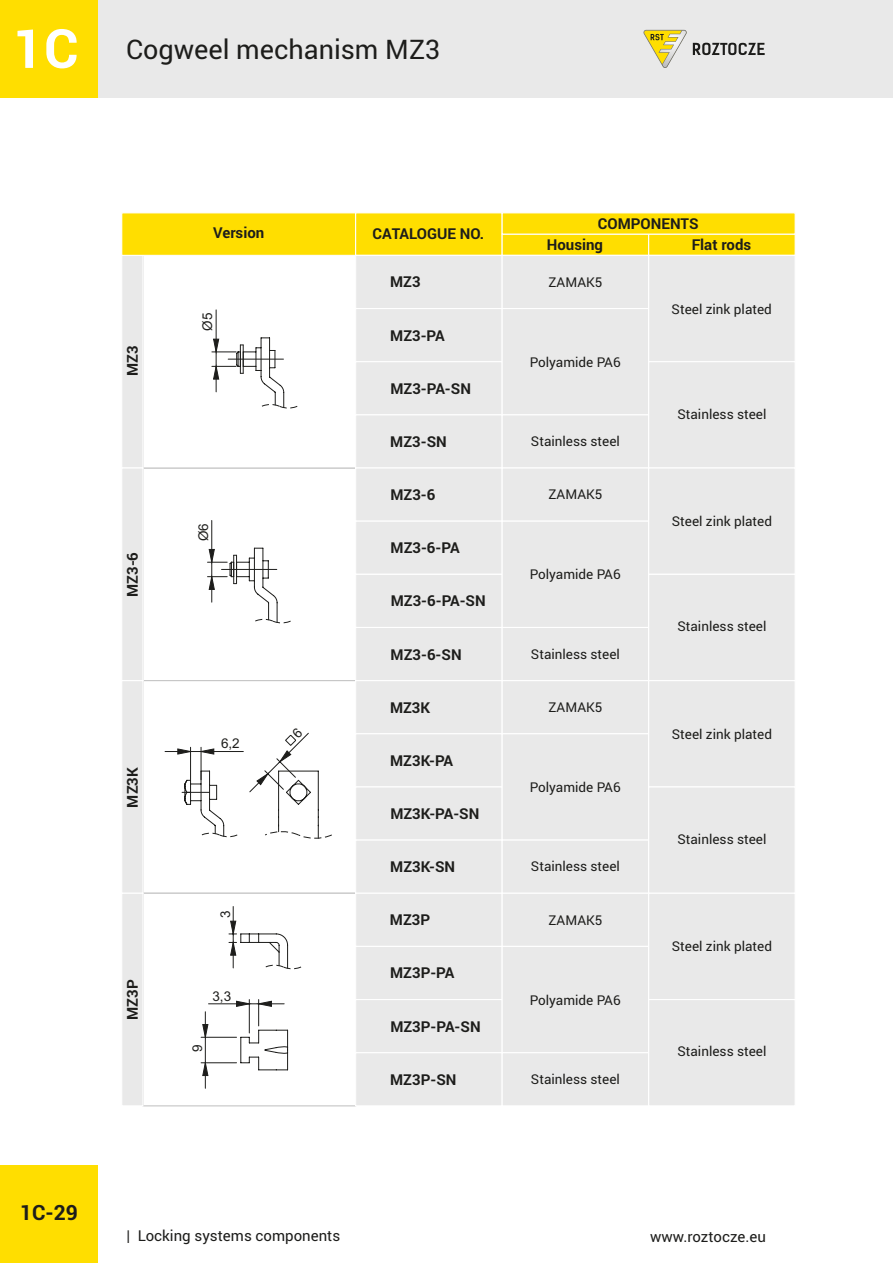
<style>
.page{position:relative;width:893px;height:1263px;background:#fff}
.page>*{position:absolute;margin:0;border:0;box-sizing:border-box;transform-origin:0 0}
.t1{font:700 54px "Roboto";color:#fff}
.t2{font:27px "Roboto";color:#1d1d1b}
.t3{font:700 21px "Roboto";color:#1d1d1b}
.t4{font:700 15px "Roboto";color:#1d1d1b}
.t5{font:15px "Roboto";color:#1d1d1b}
.t6{font:13.5px "Roboto";color:#1d1d1b}
.t7{font:13.5px "Arial";color:#1d1d1b}
</style>
<div class="page">
<div style="left:0;top:0;width:893px;height:98px;background:#e9e9e9"></div>
<svg style="left:643px;top:30px;width:44px;height:38px"></svg>
<svg style="left:693px;top:43px;width:72px;height:12px"></svg>
<div style="left:0;top:1165px;width:98px;height:98px;background:#ffde00"></div>
<div style="left:0;top:0;width:98px;height:98px;background:#ffde00"></div>
<div style="left:142px;top:680px;width:214px;height:214px;background:#fff;border:1px solid #c6c6c6"></div>
<div style="left:142px;top:893px;width:214px;height:213px;background:#fff;border:1px solid #c6c6c6"></div>
<div style="left:142px;top:255px;width:214px;height:214px;background:#fff;border:1px solid #c6c6c6"></div>
<hr style="left:201px;top:747px;width:1px;height:33px;background:#1d1d1b">
<hr style="left:190px;top:747px;width:1px;height:33px;background:#1d1d1b">
<hr style="left:201px;top:751px;width:42px;height:1px;background:#1d1d1b">
<hr style="left:209px;top:1003px;width:40px;height:1px;background:#1d1d1b">
<hr style="left:201px;top:1062px;width:36px;height:1px;background:#1d1d1b">
<hr style="left:201px;top:1037px;width:36px;height:1px;background:#1d1d1b">
<hr style="left:216px;top:310px;width:1px;height:42px;background:#1d1d1b">
<hr style="left:211px;top:520px;width:1px;height:42px;background:#1d1d1b">
<svg style="left:165px;top:748px;width:50px;height:7px"></svg>
<svg style="left:202px;top:1012px;width:7px;height:76px"></svg>
<svg style="left:207px;top:547px;width:84px;height:77px"></svg>
<svg style="left:182px;top:770px;width:56px;height:68px"></svg>
<svg style="left:229px;top:906px;width:73px;height:64px"></svg>
<svg style="left:212px;top:337px;width:86px;height:72px"></svg>
<svg style="left:236px;top:999px;width:52px;height:71px"></svg>
<div style="left:121px;top:255px;width:23px;height:214px;background:#e9e9e9;border:1px solid #fff"></div>
<div style="left:121px;top:467px;width:23px;height:214px;background:#e9e9e9;border:1px solid #fff"></div>
<div style="left:121px;top:680px;width:23px;height:214px;background:#e9e9e9;border:1px solid #fff"></div>
<div style="left:121px;top:893px;width:23px;height:213px;background:#e9e9e9;border:1px solid #fff"></div>
<div style="left:121px;top:212px;width:235px;height:44px;background:#ffde00;border:1px solid #fff"></div>
<div style="left:355px;top:212px;width:148px;height:44px;background:#ffde00;border:1px solid #fff"></div>
<div style="left:355px;top:255px;width:148px;height:54px;background:#e9e9e9;border:1px solid #fff"></div>
<div style="left:355px;top:308px;width:148px;height:54px;background:#e9e9e9;border:1px solid #fff"></div>
<div style="left:355px;top:361px;width:148px;height:54px;background:#e9e9e9;border:1px solid #fff"></div>
<div style="left:355px;top:414px;width:148px;height:55px;background:#e9e9e9;border:1px solid #fff"></div>
<div style="left:502px;top:234px;width:147px;height:22px;background:#ffde00"></div>
<div style="left:648px;top:234px;width:148px;height:22px;background:#ffde00"></div>
<div style="left:502px;top:212px;width:294px;height:23px;background:#ffde00;border:1px solid #fff"></div>
<div style="left:502px;top:255px;width:147px;height:54px;background:#e9e9e9;border:1px solid #fff"></div>
<div style="left:502px;top:308px;width:147px;height:107px;background:#e9e9e9;border:1px solid #fff"></div>
<div style="left:502px;top:414px;width:147px;height:55px;background:#e9e9e9;border:1px solid #fff"></div>
<div style="left:648px;top:255px;width:148px;height:107px;background:#e9e9e9;border:1px solid #fff"></div>
<div style="left:648px;top:361px;width:148px;height:108px;background:#e9e9e9;border:1px solid #fff"></div>
<div style="left:355px;top:467px;width:148px;height:55px;background:#e9e9e9;border:1px solid #fff"></div>
<div style="left:355px;top:521px;width:148px;height:54px;background:#e9e9e9;border:1px solid #fff"></div>
<div style="left:355px;top:574px;width:148px;height:54px;background:#e9e9e9;border:1px solid #fff"></div>
<div style="left:355px;top:627px;width:148px;height:54px;background:#e9e9e9;border:1px solid #fff"></div>
<div style="left:502px;top:467px;width:147px;height:55px;background:#e9e9e9;border:1px solid #fff"></div>
<div style="left:502px;top:521px;width:147px;height:107px;background:#e9e9e9;border:1px solid #fff"></div>
<div style="left:502px;top:627px;width:147px;height:54px;background:#e9e9e9;border:1px solid #fff"></div>
<div style="left:648px;top:467px;width:148px;height:108px;background:#e9e9e9;border:1px solid #fff"></div>
<div style="left:648px;top:574px;width:148px;height:107px;background:#e9e9e9;border:1px solid #fff"></div>
<div style="left:355px;top:680px;width:148px;height:54px;background:#e9e9e9;border:1px solid #fff"></div>
<div style="left:355px;top:733px;width:148px;height:54px;background:#e9e9e9;border:1px solid #fff"></div>
<div style="left:355px;top:786px;width:148px;height:55px;background:#e9e9e9;border:1px solid #fff"></div>
<div style="left:355px;top:839px;width:148px;height:55px;background:#e9e9e9;border:1px solid #fff"></div>
<div style="left:502px;top:680px;width:147px;height:54px;background:#e9e9e9;border:1px solid #fff"></div>
<div style="left:502px;top:733px;width:147px;height:108px;background:#e9e9e9;border:1px solid #fff"></div>
<div style="left:502px;top:839px;width:147px;height:55px;background:#e9e9e9;border:1px solid #fff"></div>
<div style="left:648px;top:680px;width:148px;height:107px;background:#e9e9e9;border:1px solid #fff"></div>
<div style="left:648px;top:786px;width:148px;height:108px;background:#e9e9e9;border:1px solid #fff"></div>
<div style="left:355px;top:893px;width:148px;height:54px;background:#e9e9e9;border:1px solid #fff"></div>
<div style="left:355px;top:946px;width:148px;height:54px;background:#e9e9e9;border:1px solid #fff"></div>
<div style="left:355px;top:999px;width:148px;height:54px;background:#e9e9e9;border:1px solid #fff"></div>
<div style="left:355px;top:1052px;width:148px;height:54px;background:#e9e9e9;border:1px solid #fff"></div>
<div style="left:502px;top:893px;width:147px;height:54px;background:#e9e9e9;border:1px solid #fff"></div>
<div style="left:502px;top:946px;width:147px;height:107px;background:#e9e9e9;border:1px solid #fff"></div>
<div style="left:502px;top:1052px;width:147px;height:54px;background:#e9e9e9;border:1px solid #fff"></div>
<div style="left:648px;top:893px;width:148px;height:107px;background:#e9e9e9;border:1px solid #fff"></div>
<div style="left:648px;top:999px;width:148px;height:107px;background:#e9e9e9;border:1px solid #fff"></div>
<svg style="left:249px;top:732px;width:83px;height:107px"></svg>
<h1 class="t1" style="left:13px;top:11px;width:67px">1C</h1>
<h2 class="t2" style="left:126px;top:31px;width:316px">Cogweel mechanism MZ3</h2>
<h3 class="t3" style="left:20px;top:1198px;width:59px">1C-29</h3>
<p class="t4" style="left:122px;top:376px;width:32px;rotate:-90deg">MZ3</p>
<p class="t4" style="left:122px;top:597px;width:47px;rotate:-90deg">MZ3-6</p>
<p class="t4" style="left:122px;top:807px;width:42px;rotate:-90deg">MZ3K</p>
<p class="t4" style="left:122px;top:1020px;width:42px;rotate:-90deg">MZ3P</p>
<p class="t4" style="left:213px;top:222px;width:53px">Version</p>
<p class="t4" style="left:372px;top:224px;width:113px">CATALOGUE NO.</p>
<p class="t7" style="left:202px;top:331px;width:20px;rotate:-90deg">Ø5</p>
<p class="t7" style="left:198px;top:541px;width:20px;rotate:-90deg">Ø6</p>
<p class="t7" style="left:221px;top:739px;width:20px">6,2</p>
<p class="t7" style="left:220px;top:918px;width:9px;rotate:-90deg">3</p>
<p class="t7" style="left:212px;top:991px;width:20px">3,3</p>
<p class="t7" style="left:192px;top:1051px;width:9px;rotate:-90deg">9</p>
<p class="t4" style="left:390px;top:272px;width:32px">MZ3</p>
<p class="t4" style="left:390px;top:325px;width:56px">MZ3-PA</p>
<p class="t4" style="left:390px;top:378px;width:82px">MZ3-PA-SN</p>
<p class="t4" style="left:390px;top:431px;width:58px">MZ3-SN</p>
<p class="t4" style="left:390px;top:484px;width:47px">MZ3-6</p>
<p class="t4" style="left:391px;top:537px;width:71px">MZ3-6-PA</p>
<p class="t4" style="left:391px;top:591px;width:97px">MZ3-6-PA-SN</p>
<p class="t4" style="left:391px;top:644px;width:73px">MZ3-6-SN</p>
<p class="t4" style="left:390px;top:697px;width:42px">MZ3K</p>
<p class="t4" style="left:390px;top:750px;width:64px">MZ3K-PA</p>
<p class="t4" style="left:390px;top:803px;width:90px">MZ3K-PA-SN</p>
<p class="t4" style="left:390px;top:856px;width:66px">MZ3K-SN</p>
<p class="t4" style="left:390px;top:909px;width:42px">MZ3P</p>
<p class="t4" style="left:390px;top:963px;width:66px">MZ3P-PA</p>
<p class="t4" style="left:390px;top:1016px;width:92px">MZ3P-PA-SN</p>
<p class="t4" style="left:390px;top:1069px;width:68px">MZ3P-SN</p>
<p class="t4" style="left:598px;top:213px;width:102px">COMPONENTS</p>
<p class="t4" style="left:547px;top:234px;width:58px">Housing</p>
<p class="t4" style="left:692px;top:234px;width:61px">Flat rods</p>
<p class="t6" style="left:548px;top:273px;width:55px">ZAMAK5</p>
<p class="t6" style="left:530px;top:353px;width:92px">Polyamide PA6</p>
<p class="t6" style="left:531px;top:432px;width:91px">Stainless steel</p>
<p class="t6" style="left:548px;top:485px;width:55px">ZAMAK5</p>
<p class="t6" style="left:530px;top:565px;width:92px">Polyamide PA6</p>
<p class="t6" style="left:531px;top:645px;width:91px">Stainless steel</p>
<p class="t6" style="left:548px;top:698px;width:55px">ZAMAK5</p>
<p class="t6" style="left:530px;top:778px;width:92px">Polyamide PA6</p>
<p class="t6" style="left:531px;top:857px;width:91px">Stainless steel</p>
<p class="t6" style="left:548px;top:910px;width:55px">ZAMAK5</p>
<p class="t6" style="left:530px;top:990px;width:92px">Polyamide PA6</p>
<p class="t6" style="left:531px;top:1070px;width:91px">Stainless steel</p>
<p class="t6" style="left:672px;top:300px;width:102px">Steel zink plated</p>
<p class="t6" style="left:677px;top:404px;width:91px">Stainless steel</p>
<p class="t6" style="left:672px;top:512px;width:102px">Steel zink plated</p>
<p class="t6" style="left:677px;top:617px;width:91px">Stainless steel</p>
<p class="t6" style="left:672px;top:724px;width:102px">Steel zink plated</p>
<p class="t6" style="left:677px;top:830px;width:91px">Stainless steel</p>
<p class="t6" style="left:672px;top:937px;width:102px">Steel zink plated</p>
<p class="t6" style="left:677px;top:1042px;width:91px">Stainless steel</p>
<p class="t5" style="left:126px;top:1225px;width:215px">| Locking systems components</p>
<p class="t5" style="left:650px;top:1226px;width:117px">www.roztocze.eu</p>
</div>
